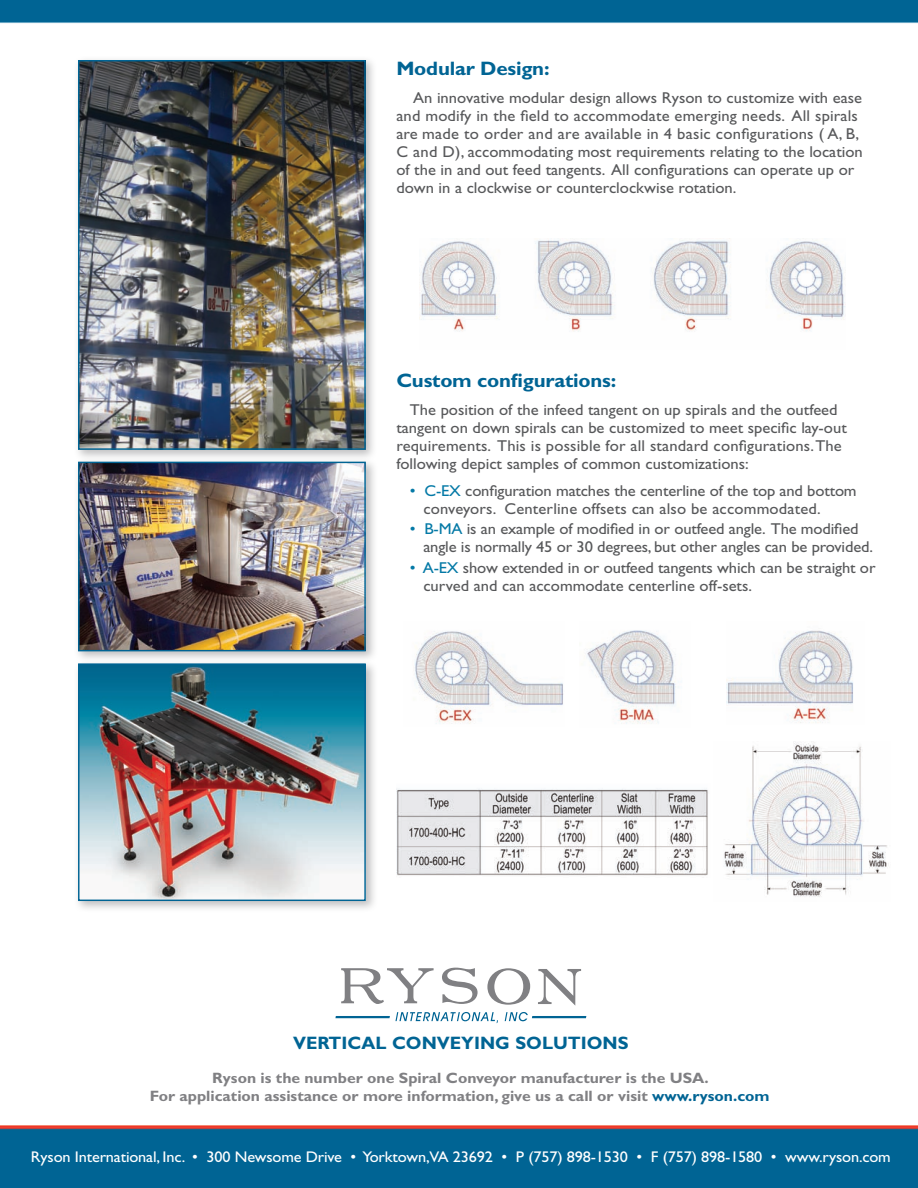
<style>
.page{position:relative;width:918px;height:1188px;background:#fff}
.page>*{position:absolute;margin:0;border:0;box-sizing:border-box;transform-origin:0 0}
.t1{font:700 19.5px "Gill Sans";letter-spacing:-.01em;color:#006494;scale:1.05 1}
.t2{font:700 18px "Gill Sans";color:#006494}
.t3{font:15.75px/18px "Gill Sans";color:#57585a;scale:1.05 1}
.t4{font:15.45px "Gill Sans";letter-spacing:-.01em;color:#fff;scale:1.05 1}
.t5{font:700 15px/18.3px "Gill Sans";color:#808083;text-align:center;scale:1.05 1}
.s1{color:#0479a6}
.s2{color:#006494}
</style>
<div class="page">
<img style="left:0;top:0;width:918px;height:1188px">
<hr style="left:335px;top:1016px;width:55px;height:2px;background:#006494">
<hr style="left:532px;top:1016px;width:54px;height:2px;background:#006494">
<svg style="left:341px;top:968px;width:93px;height:36px"></svg>
<svg style="left:442px;top:968px;width:36px;height:36px"></svg>
<svg style="left:487px;top:968px;width:43px;height:37px"></svg>
<svg style="left:538px;top:969px;width:43px;height:37px"></svg>
<svg style="left:395px;top:1012px;width:103px;height:11px"></svg>
<svg style="left:505px;top:1012px;width:23px;height:9px"></svg>
<img style="left:420px;top:239px;width:425px;height:111px">
<img style="left:714px;top:741px;width:177px;height:160px">
<img style="left:397px;top:784px;width:314px;height:94px">
<div style="left:74px;top:56px;width:304px;height:406px;background:#808083;opacity:.5"></div>
<img style="left:80px;top:62px;width:284px;height:386px">
<div style="left:78px;top:60px;width:288px;height:390px;border:1px solid #006494"></div>
<div style="left:74px;top:457px;width:304px;height:207px;background:#808083;opacity:.5"></div>
<img style="left:80px;top:464px;width:284px;height:185px">
<div style="left:78px;top:462px;width:288px;height:189px;border:1px solid #006494"></div>
<div style="left:74px;top:659px;width:304px;height:254px;background:#808083;opacity:.5"></div>
<img style="left:80px;top:665px;width:284px;height:234px">
<div style="left:78px;top:663px;width:288px;height:238px;border:1px solid #006494"></div>
<img style="left:403px;top:621px;width:161px;height:106px">
<img style="left:580px;top:621px;width:110px;height:106px">
<img style="left:726px;top:622px;width:138px;height:103px">
<p class="t1" style="left:396px;top:57px;width:147px">Modular Design:</p>
<p class="t3" style="left:396px;top:88px;width:446px;text-indent:17px">An innovative modular design allows Ryson to customize with ease and modify in the field to accommodate emerging needs. All spirals are made to order and are available in 4 basic configurations ( A, B, C and D), accommodating most requirements relating to the location of the in and out feed tangents. All configurations can operate up or down in a clockwise or counterclockwise rotation.</p>
<p class="t1" style="left:396px;top:369px;width:211px">Custom configurations:</p>
<p class="t3" style="left:396px;top:400px;width:431px;text-indent:13px">The position of the infeed tangent on up spirals and the outfeed tangent on down spirals can be customized to meet specific lay-out requirements. This is possible for all standard configurations. The following depict samples of common customizations:</p>
<p class="t3" style="left:423px;top:482px;width:414px;text-indent:-13px"><span class="s1">• C-EX</span> configuration matches the centerline of the top and bottom conveyors. Centerline offsets can also be accommodated.</p>
<p class="t3" style="left:423px;top:520px;width:430px;text-indent:-13px"><span class="s1">• B-MA</span> is an example of modified in or outfeed angle. The modified angle is normally 45 or 30 degrees, but other angles can be provided.</p>
<p class="t3" style="left:423px;top:558px;width:432px;text-indent:-13px"><span class="s1">• A-EX</span> show extended in or outfeed tangents which can be straight or curved and can accommodate centerline off-sets.</p>
<p class="t2" style="left:293px;top:1032px;width:337px">VERTICAL CONVEYING SOLUTIONS</p>
<p class="t5" style="left:150px;top:1069px;width:592px">Ryson is the number one Spiral Conveyor manufacturer is the USA.<br>For application assistance or more information, give us a call or visit <span class="s2">www.ryson.com</span></p>
<p class="t4" style="left:31px;top:1148px;width:820px">Ryson International, Inc. • 300 Newsome Drive • Yorktown,VA 23692 • P (757) 898-1530 • F (757) 898-1580 • www.ryson.com</p>
</div>
